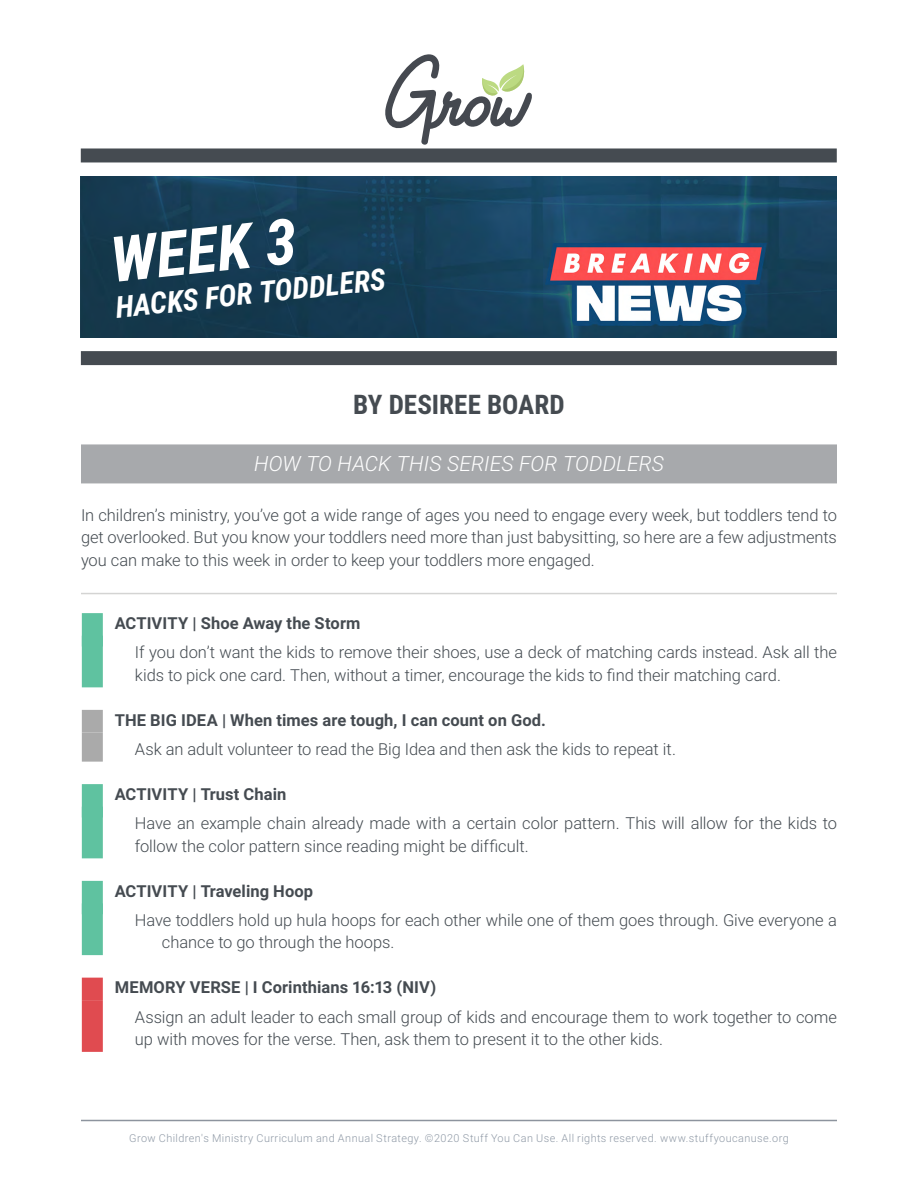
<style>
.page{position:relative;width:918px;height:1188px;background:#fff}
.page>*{position:absolute;margin:0;border:0;box-sizing:border-box;transform-origin:0 0}
.t1{font:italic 700 63px "Roboto Condensed";color:#fff}
.t2{font:italic 700 30px "Roboto Condensed";color:#fff}
.t3{font:700 27px "Roboto Condensed";color:#454b51}
.t4{font:italic 300 21px "Roboto";letter-spacing:.005em;color:#fff}
.t5{font:300 16.5px/22.5px "Roboto";letter-spacing:-.005em;color:#434a50}
.t6{font:700 16.5px "Roboto";letter-spacing:.005em;color:#454b51}
.t7{font:300 10.8px "Roboto";letter-spacing:.04em;color:#8f99a6}
</style>
<div class="page">
<div style="left:81px;top:148px;width:756px;height:14px;background:#454b51"></div>
<svg style="left:385px;top:54px;width:147px;height:91px"></svg>
<img style="left:81px;top:177px;width:756px;height:161px">
<div style="left:81px;top:351px;width:756px;height:14px;background:#454b51"></div>
<hr style="left:81px;top:1120px;width:756px;height:1px;background:#8d949e">
<div style="left:81px;top:444px;width:756px;height:39px;background:#a7a9ac"></div>
<hr style="left:81px;top:593px;width:756px;height:1px;background:#d4d4d3">
<div style="left:82px;top:613px;width:21px;height:33px;background:#5fc2a0"></div>
<div style="left:82px;top:636px;width:21px;height:51px;background:#5fc2a0"></div>
<div style="left:82px;top:710px;width:21px;height:22px;background:#aaa"></div>
<div style="left:82px;top:732px;width:21px;height:30px;background:#aaa"></div>
<div style="left:82px;top:784px;width:21px;height:34px;background:#5fc2a0"></div>
<div style="left:82px;top:807px;width:21px;height:51px;background:#5fc2a0"></div>
<div style="left:82px;top:881px;width:21px;height:33px;background:#5fc2a0"></div>
<div style="left:82px;top:903px;width:21px;height:52px;background:#5fc2a0"></div>
<div style="left:82px;top:978px;width:21px;height:22px;background:#e04b50"></div>
<div style="left:82px;top:1000px;width:21px;height:52px;background:#e04b50"></div>
<h1 class="t1" style="left:106px;top:216px;width:188px;rotate:-6deg">WEEK 3</h1>
<h2 class="t2" style="left:113px;top:286px;width:273px;rotate:-6deg">HACKS FOR TODDLERS</h2>
<h3 class="t3" style="left:353px;top:385px;width:213px">BY DESIREE BOARD</h3>
<p class="t4" style="left:254px;top:449px;width:412px">HOW TO HACK THIS SERIES FOR TODDLERS</p>
<p class="t5" style="left:81px;top:503px;width:757px;text-align:justify">In children’s ministry, you’ve got a wide range of ages you need to engage every week, but toddlers tend to get overlooked. But you know your toddlers need more than just babysitting, so here are a few adjustments you can make to this week in order to keep your toddlers more engaged.</p>
<p class="t6" style="left:115px;top:611px;width:247px">ACTIVITY | Shoe Away the Storm</p>
<p class="t5" style="left:135px;top:640px;width:703px">If you don’t want the kids to remove their shoes, use a deck of matching cards instead. Ask all the kids to pick one card. Then, without a timer, encourage the kids to find their matching card.</p>
<p class="t6" style="left:115px;top:708px;width:433px">THE BIG IDEA | When times are tough, I can count on God.</p>
<p class="t5" style="left:135px;top:737px;width:542px">Ask an adult volunteer to read the Big Idea and then ask the kids to repeat it.</p>
<p class="t6" style="left:115px;top:782px;width:173px">ACTIVITY | Trust Chain</p>
<p class="t5" style="left:135px;top:811px;width:703px">Have an example chain already made with a certain color pattern. This will allow for the kids to follow the color pattern since reading might be difficult.</p>
<p class="t6" style="left:115px;top:879px;width:200px">ACTIVITY | Traveling Hoop</p>
<p class="t5" style="left:162px;top:908px;width:677px;text-indent:-27px">Have toddlers hold up hula hoops for each other while one of them goes through. Give everyone a chance to go through the hoops.</p>
<p class="t6" style="left:115px;top:976px;width:323px">MEMORY VERSE | I Corinthians 16:13 (NIV)</p>
<p class="t5" style="left:135px;top:1005px;width:704px">Assign an adult leader to each small group of kids and encourage them to work together to come up with moves for the verse. Then, ask them to present it to the other kids.</p>
<p class="t7" style="left:129px;top:1131px;width:661px">Grow Children's Ministry Curriculum and Annual Strategy. ©2020 Stuff You Can Use. All rights reserved. www.stuffyoucanuse.org</p>
</div>
